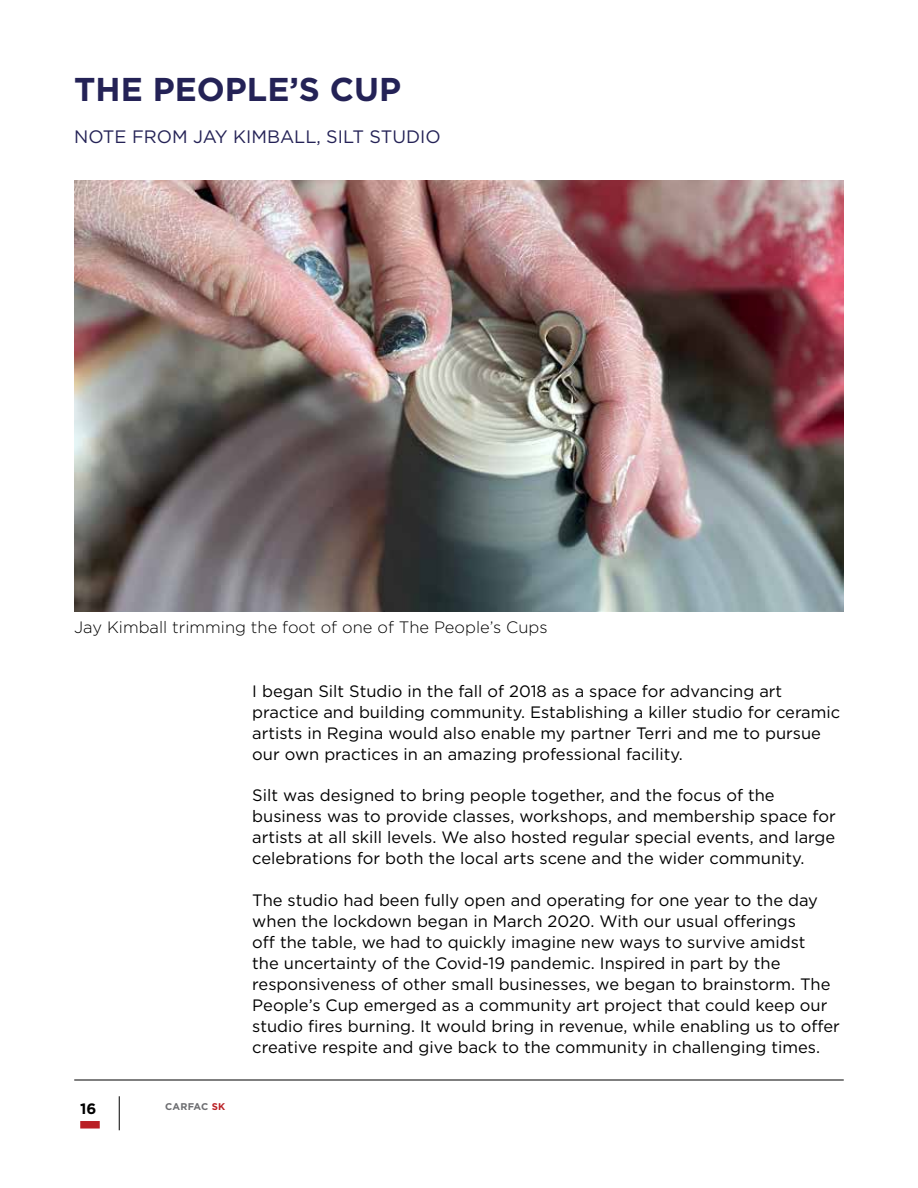
<style>
.page{position:relative;width:918px;height:1188px;background:#fff}
.page>*{position:absolute;margin:0;border:0;box-sizing:border-box;transform-origin:0 0}
.t1{font:700 33px "Gotham";color:#242256}
.t2{font:18px "Gotham";color:#242256}
.t3{font:16.5px/21px "Gotham";color:#000}
.t4{font:300 16.5px "Gotham";color:#000}
.t5{font:700 15px "Gotham";color:#000}
.t6{font:700 9.75px "Gotham";letter-spacing:.025em;color:#6d6e71}
.s1{color:#ba2025}
</style>
<div class="page">
<hr style="left:74px;top:1080px;width:770px;height:1px;background:#000">
<hr style="left:119px;top:1096px;width:1px;height:34px;background:#000">
<div style="left:80px;top:1121px;width:20px;height:8px;background:#ba2025"></div>
<img style="left:74px;top:180px;width:770px;height:432px">
<h1 class="t1" style="left:74px;top:67px;width:329px">THE PEOPLE’S CUP</h1>
<p class="t2" style="left:74px;top:125px;width:368px">NOTE FROM JAY KIMBALL, SILT STUDIO</p>
<p class="t4" style="left:74px;top:616px;width:475px">Jay Kimball trimming the foot of one of The People’s Cups</p>
<p class="t5" style="left:80px;top:1099px;width:18px">16</p>
<p class="t6" style="left:165px;top:1100px;width:62px">CARFAC <span class="s1">SK</span></p>
<p class="t3" style="left:252px;top:681px;width:590px">I began Silt Studio in the fall of 2018 as a space for advancing art practice and building community. Establishing a killer studio for ceramic artists in Regina would also enable my partner Terri and me to pursue our own practices in an amazing professional facility.</p>
<p class="t3" style="left:252px;top:785px;width:585px">Silt was designed to bring people together, and the focus of the business was to provide classes, workshops, and membership space for artists at all skill levels. We also hosted regular special events, and large celebrations for both the local arts scene and the wider community.</p>
<p class="t3" style="left:252px;top:889px;width:589px">The studio had been fully open and operating for one year to the day when the lockdown began in March 2020. With our usual offerings<br>off the table, we had to quickly imagine new ways to survive amidst<br>the uncertainty of the Covid-19 pandemic. Inspired in part by the responsiveness of other small businesses, we began to brainstorm. The People’s Cup emerged as a community art project that could keep our studio fires burning. It would bring in revenue, while enabling us to offer creative respite and give back to the community in challenging times.</p>
</div>
